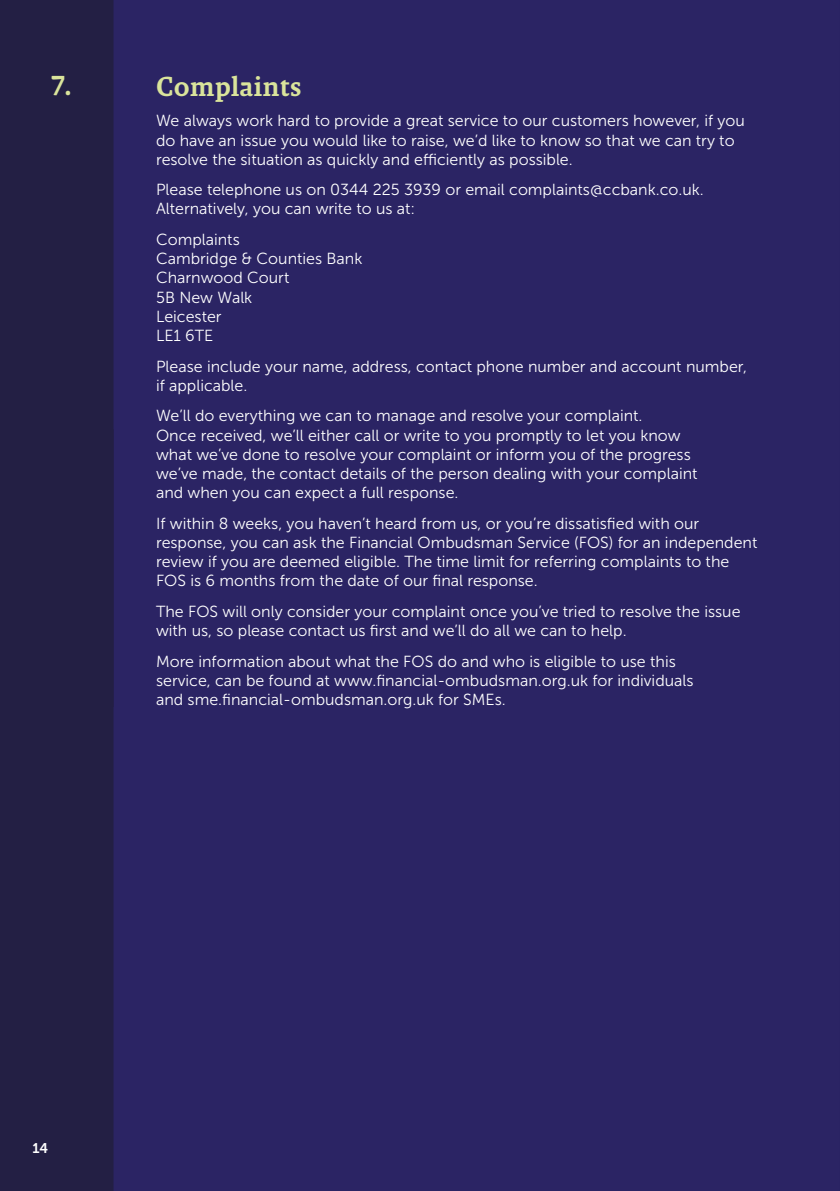
<style>
.page{position:relative;width:840px;height:1191px;background:#fff}
.page>*{position:absolute;margin:0;border:0;box-sizing:border-box;transform-origin:0 0}
.t1{font:500 28px "Malaga OTCE";color:#dae49b}
.t2{font:16px/19.2px "Museo Sans 300";color:#fff}
.t3{font:14px "Museo Sans 700";color:#fff}
</style>
<div class="page">
<div style="left:0;top:0;width:839px;height:1191px;background:#2b2464"></div>
<div style="left:0;top:0;width:113px;height:429px;background:#231f44"></div>
<div style="left:0;top:429px;width:113px;height:762px;background:#231f44"></div>
<svg style="left:839px;top:0;width:1px;height:1191px"></svg>
<h1 class="t1" style="left:51px;top:69px;width:22px">7.</h1>
<h1 class="t1" style="left:156px;top:70px;width:147px">Complaints</h1>
<p class="t2" style="left:156px;top:111px;width:590px">We always work hard to provide a great service to our customers however, if you do have an issue you would like to raise, we’d like to know so that we can try to resolve the situation as quickly and efficiently as possible.</p>
<p class="t2" style="left:156px;top:180px;width:549px">Please telephone us on 0344 225 3939 or email complaints@ccbank.co.uk.<br>Alternatively, you can write to us at:</p>
<p class="t2" style="left:156px;top:230px;width:208px">Complaints<br>Cambridge &amp; Counties Bank<br>Charnwood Court<br>5B New Walk<br>Leicester<br>LE1 6TE</p>
<p class="t2" style="left:156px;top:356px;width:592px">Please include your name, address, contact phone number and account number, if applicable.</p>
<p class="t2" style="left:156px;top:406px;width:542px">We’ll do everything we can to manage and resolve your complaint.<br>Once received, we’ll either call or write to you promptly to let you know what we’ve done to resolve your complaint or inform you of the progress we’ve made, the contact details of the person dealing with your complaint and when you can expect a full response.</p>
<p class="t2" style="left:156px;top:514px;width:602px">If within 8 weeks, you haven’t heard from us, or you’re dissatisfied with our response, you can ask the Financial Ombudsman Service (FOS) for an independent review if you are deemed eligible. The time limit for referring complaints to the FOS is 6 months from the date of our final response.</p>
<p class="t2" style="left:156px;top:602px;width:585px">The FOS will only consider your complaint once you’ve tried to resolve the issue with us, so please contact us first and we’ll do all we can to help.</p>
<p class="t2" style="left:156px;top:651px;width:538px">More information about what the FOS do and who is eligible to use this service, can be found at www.financial-ombudsman.org.uk for individuals and sme.financial-ombudsman.org.uk for SMEs.</p>
<p class="t3" style="left:33px;top:1140px;width:17px">14</p>
</div>
